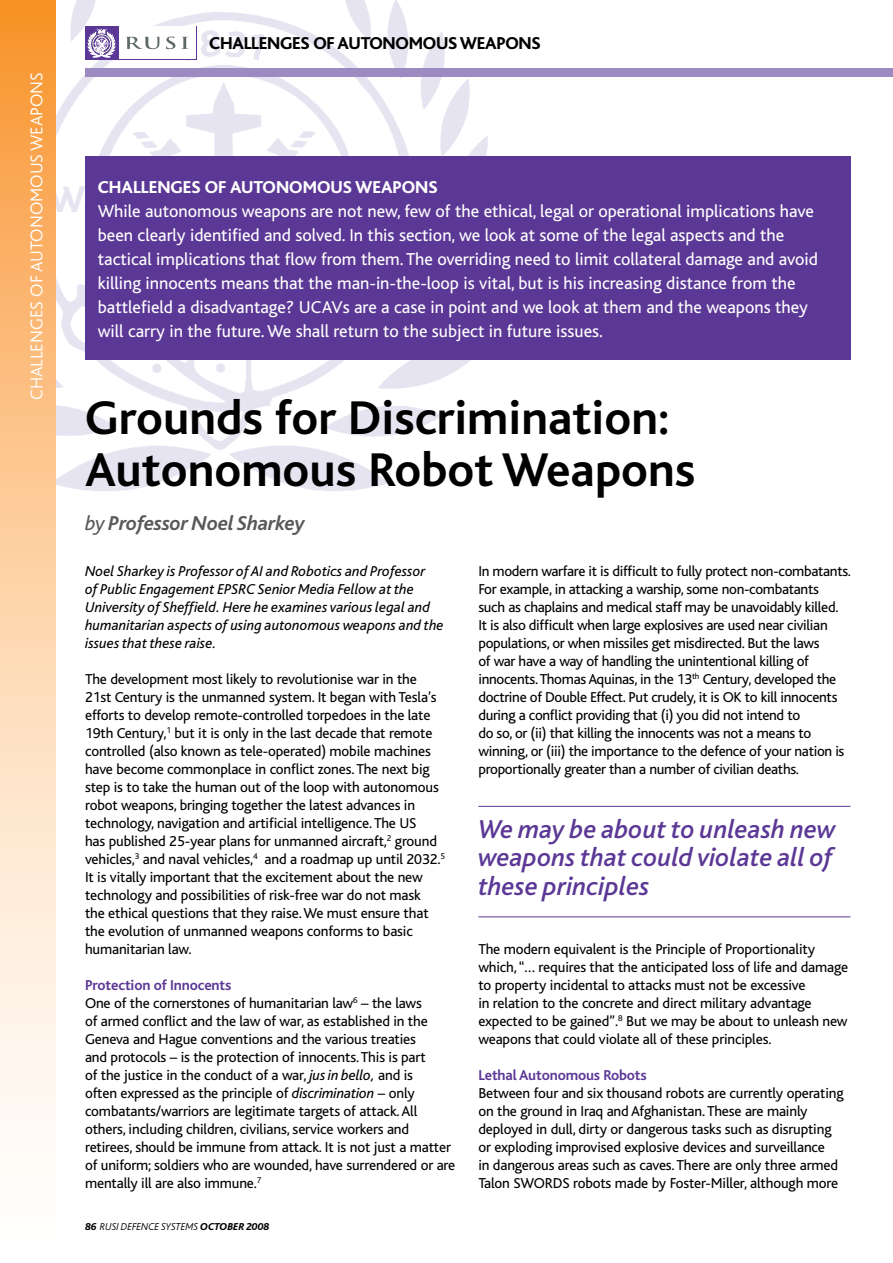
<style>
.page{position:relative;width:893px;height:1263px;background:#fff}
.page>*{position:absolute;margin:0;border:0;box-sizing:border-box;transform-origin:0 0}
.t1{font:700 49.5px/52.5px "Bliss";color:#000}
.t2{font:italic 500 27px/28.5px "Bliss";color:#5c3896;text-align:justify}
.t3{font:italic 700 21px "Bliss";letter-spacing:-.01em;color:#58595b}
.t4{font:18px/24px "Bliss";color:#fff}
.t5{font:800 18px "Bliss";letter-spacing:-.015em;color:#000}
.t6{font:300 18px "Bliss";color:#fff}
.t7{font:800 18px "Bliss";color:#fff}
.t8{font:15px/18px "Bliss";letter-spacing:-.01em;color:#000}
.t9{font:italic 15px/18px "Bliss";color:#000}
.t10{font:700 15px "Bliss";letter-spacing:-.01em;color:#5c3896}
.t11{font:italic 300 10.5px "Bliss";color:#000}
.s1{font-weight:400}
.s2{font-weight:700;color:#5c3896}
.s3{font-style:italic}
.s4{font-weight:800}
</style>
<div class="page">
<img style="left:55px;top:0;width:433px;height:507px">
<div style="left:85px;top:68px;width:808px;height:9px;background:#9d8ac1"></div>
<svg style="left:0;top:0;width:55px;height:1125px;background:#fccd9c"></svg>
<svg style="left:118px;top:26px;width:78px;height:34px"></svg>
<div style="left:118px;top:27px;width:78px;height:32px;background:#fff"></div>
<svg style="left:126px;top:37px;width:33px;height:12px"></svg>
<svg style="left:166px;top:37px;width:9px;height:12px"></svg>
<svg style="left:181px;top:37px;width:8px;height:12px"></svg>
<div style="left:85px;top:26px;width:33px;height:34px;background:#5c3896"></div>
<svg style="left:88px;top:29px;width:27px;height:28px"></svg>
<div style="left:85px;top:156px;width:765px;height:204px;background:#5c3896"></div>
<hr style="left:478px;top:806px;width:372px;height:1px;background:#5c3896">
<hr style="left:478px;top:916px;width:372px;height:1px;background:#5c3896">
<p class="t6" style="left:27px;top:400px;width:329px;rotate:-90deg">CHALLENGES OF AUTONOMOUS WEAPONS</p>
<p class="t5" style="left:209px;top:34px;width:333px">CHALLENGES OF AUTONOMOUS WEAPONS</p>
<p class="t7" style="left:98px;top:178px;width:341px">CHALLENGES OF AUTONOMOUS WEAPONS</p>
<p class="t4" style="left:98px;top:200px;width:722px">While autonomous weapons are not new, few of the ethical, legal or operational implications have been clearly identified and solved. In this section, we look at some of the legal aspects and the tactical implications that flow from them. The overriding need to limit collateral damage and avoid killing innocents means that the man-in-the-loop is vital, but is his increasing distance from the battlefield a disadvantage? UCAVs are a case in point and we look at them and the weapons they will carry in the future. We shall return to the subject in future issues.</p>
<h1 class="t1" style="left:85px;top:392px;width:612px">Grounds for Discrimination:<br>Autonomous Robot Weapons</h1>
<h3 class="t3" style="left:85px;top:512px;width:221px"><span class="s1">by</span> Professor Noel Sharkey</h3>
<p class="t8" style="left:478px;top:562px;width:374px">In modern warfare it is difficult to fully protect non-combatants.<br>For example, in attacking a warship, some non-combatants<br>such as chaplains and medical staff may be unavoidably killed.<br>It is also difficult when large explosives are used near civilian populations, or when missiles get misdirected. But the laws<br>of war have a way of handling the unintentional killing of innocents. Thomas Aquinas, in the 13<sup>th</sup> Century, developed the doctrine of Double Effect. Put crudely, it is OK to kill innocents during a conflict providing that (i) you did not intend to<br>do so, or (ii) that killing the innocents was not a means to winning, or (iii) the importance to the defence of your nation is proportionally greater than a number of civilian deaths.</p>
<p class="t9" style="left:85px;top:562px;width:360px">Noel Sharkey is Professor of AI and Robotics and Professor<br>of Public Engagement EPSRC Senior Media Fellow at the University of Sheffield. Here he examines various legal and humanitarian aspects of using autonomous weapons and the issues that these raise.</p>
<p class="t8" style="left:85px;top:670px;width:361px">The development most likely to revolutionise war in the 21st Century is the unmanned system. It began with Tesla’s efforts to develop remote-controlled torpedoes in the late 19th Century,<sup>1</sup> but it is only in the last decade that remote controlled (also known as tele-operated) mobile machines have become commonplace in conflict zones. The next big step is to take the human out of the loop with autonomous robot weapons, bringing together the latest advances in technology, navigation and artificial intelligence. The US<br>has published 25-year plans for unmanned aircraft,<sup>2</sup> ground vehicles,<sup>3</sup> and naval vehicles,<sup>4</sup> and a roadmap up until 2032.<sup>5<br></sup>It is vitally important that the excitement about the new technology and possibilities of risk-free war do not mask<br>the ethical questions that they raise. We must ensure that the evolution of unmanned weapons conforms to basic humanitarian law.</p>
<p class="t8" style="left:85px;top:976px;width:372px"><span class="s2">Protection of Innocents<br></span>One of the cornerstones of humanitarian law<sup>6</sup> – the laws<br>of armed conflict and the law of war, as established in the Geneva and Hague conventions and the various treaties<br>and protocols – is the protection of innocents. This is part<br>of the justice in the conduct of a war, <span class="s3">jus in bello,</span> and is<br>often expressed as the principle of <span class="s3">discrimination</span> – only combatants/warriors are legitimate targets of attack. All others, including children, civilians, service workers and retirees, should be immune from attack. It is not just a matter of uniform; soldiers who are wounded, have surrendered or are mentally ill are also immune.<sup>7</sup></p>
<h2 class="t2" style="left:478px;top:815px;width:359px">We may be about to unleash new weapons that could violate all of these principles</h2>
<p class="t8" style="left:478px;top:940px;width:371px">The modern equivalent is the Principle of Proportionality which, “… requires that the anticipated loss of life and damage to property incidental to attacks must not be excessive<br>in relation to the concrete and direct military advantage expected to be gained”.<sup>8</sup> But we may be about to unleash new weapons that could violate all of these principles.</p>
<p class="t10" style="left:478px;top:1067px;width:170px">Lethal Autonomous Robots</p>
<p class="t8" style="left:478px;top:1084px;width:367px">Between four and six thousand robots are currently operating on the ground in Iraq and Afghanistan. These are mainly deployed in dull, dirty or dangerous tasks such as disrupting or exploding improvised explosive devices and surveillance<br>in dangerous areas such as caves. There are only three armed Talon SWORDS robots made by Foster-Miller, although more</p>
<p class="t11" style="left:85px;top:1221px;width:186px"><span class="s4">86</span> RUSI DEFENCE SYSTEMS <span class="s4">OCTOBER 2008</span></p>
</div>
